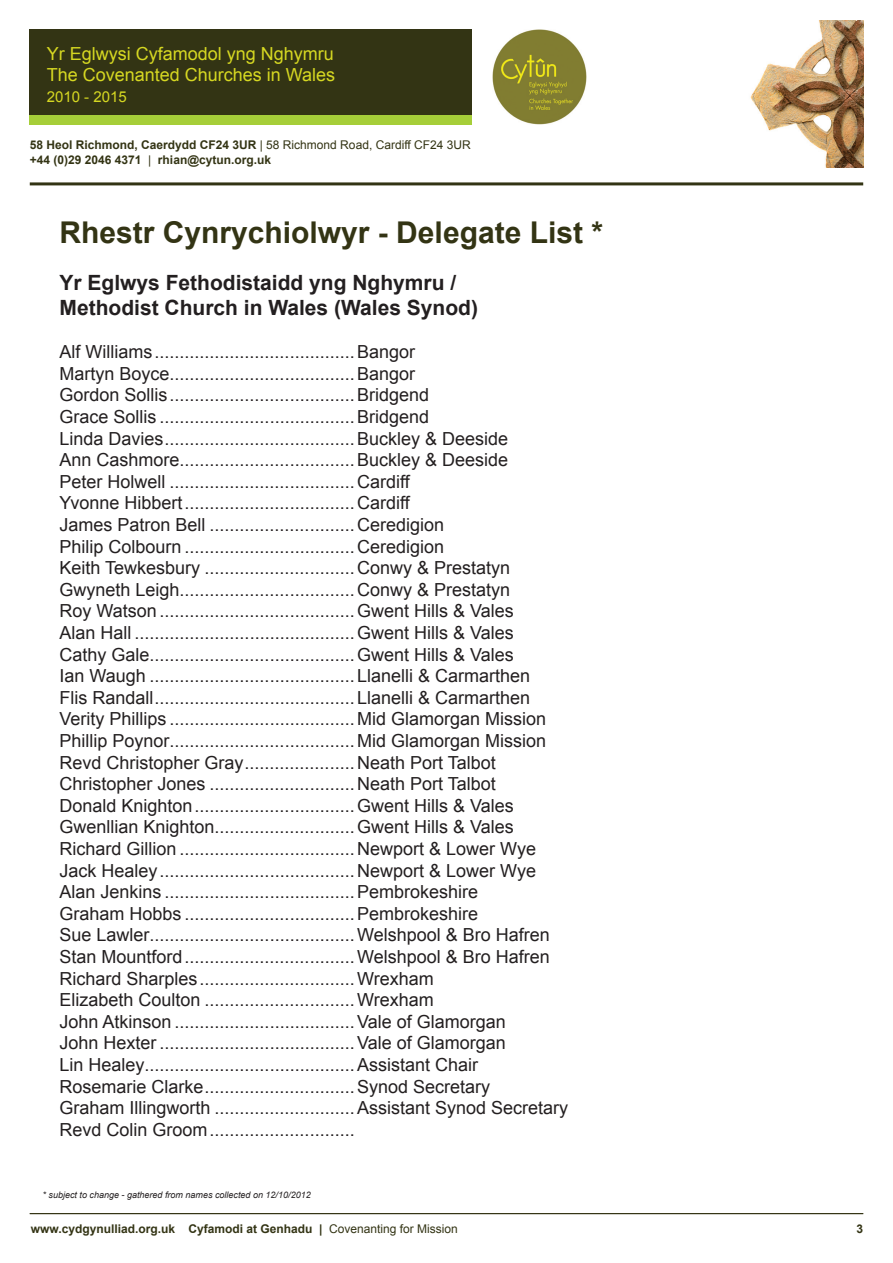
<style>
.page{position:relative;width:893px;height:1263px;background:#fff}
.page>*{position:absolute;margin:0;border:0;box-sizing:border-box;transform-origin:0 0}
.t1{font:700 30px "Arial";color:#333414}
.t2{font:700 21px/25.2px "Arial";color:#231f20}
.t3{font:18px/21.6px "Arial";color:#231f20}
.t4{font:18px/21.6px "Arial";color:#d6d822}
.t5{font:15px "Arial";color:#d6d822}
.t6{font:700 12px/14.4px "Arial";color:#333414}
.t7{font:italic 9px "Arial";color:#231f20}
.s1{font-weight:400}
</style>
<div class="page">
<img style="left:492px;top:30px;width:95px;height:94px">
<div style="left:30px;top:30px;width:442px;height:85px;background:#333414"></div>
<div style="left:30px;top:115px;width:442px;height:10px;background:#a6ce39"></div>
<hr style="left:30px;top:182px;width:833px;height:3px;background:#333414">
<img style="left:750px;top:20px;width:113px;height:148px">
<hr style="left:30px;top:1213px;width:833px;height:1px;background:#333414">
<p class="t4" style="left:47px;top:43px;width:290px">Yr Eglwysi Cyfamodol yng Nghymru<br>The Covenanted Churches in Wales</p>
<p class="t5" style="left:47px;top:87px;width:82px">2010 - 2015</p>
<p class="t6" style="left:30px;top:138px;width:443px">58 Heol Richmond, Caerdydd CF24 3UR <span class="s1">| 58 Richmond Road, Cardiff CF24 3UR </span>+44 (0)29 2046 4371 <span class="s1">|</span> rhian@cytun.org.uk</p>
<h1 class="t1" style="left:60px;top:213px;width:545px">Rhestr Cynrychiolwyr - Delegate List *</h1>
<p class="t2" style="left:60px;top:270px;width:420px">Yr Eglwys Fethodistaidd yng Nghymru /<br>Methodist Church in Wales (Wales Synod)</p>
<p class="t3" style="left:60px;top:341px;width:510px">Alf Williams........................................Bangor<br>Martyn Boyce.....................................Bangor<br>Gordon Sollis.....................................Bridgend<br>Grace Sollis .......................................Bridgend<br>Linda Davies......................................Buckley &amp; Deeside<br>Ann Cashmore...................................Buckley &amp; Deeside<br>Peter Holwell .....................................Cardiff<br>Yvonne Hibbert..................................Cardiff<br>James Patron Bell .............................Ceredigion<br>Philip Colbourn ..................................Ceredigion<br>Keith Tewkesbury ..............................Conwy &amp; Prestatyn Gwyneth Leigh...................................Conwy &amp; Prestatyn<br>Roy Watson .......................................Gwent Hills &amp; Vales<br>Alan Hall ............................................Gwent Hills &amp; Vales<br>Cathy Gale.........................................Gwent Hills &amp; Vales<br>Ian Waugh .........................................Llanelli &amp; Carmarthen<br>Flis Randall........................................Llanelli &amp; Carmarthen Verity Phillips .....................................Mid Glamorgan Mission Phillip Poynor.....................................Mid Glamorgan Mission Revd Christopher Gray......................Neath Port Talbot Christopher Jones .............................Neath Port Talbot<br>Donald Knighton................................Gwent Hills &amp; Vales Gwenllian Knighton............................Gwent Hills &amp; Vales Richard Gillion ...................................Newport &amp; Lower Wye Jack Healey.......................................Newport &amp; Lower Wye Alan Jenkins ......................................Pembrokeshire<br>Graham Hobbs ..................................Pembrokeshire<br>Sue Lawler.........................................Welshpool &amp; Bro Hafren Stan Mountford..................................Welshpool &amp; Bro Hafren Richard Sharples...............................Wrexham<br>Elizabeth Coulton ..............................Wrexham<br>John Atkinson ....................................Vale of Glamorgan<br>John Hexter .......................................Vale of Glamorgan<br>Lin Healey..........................................Assistant Chair Rosemarie Clarke..............................Synod Secretary<br>Graham Illingworth ............................Assistant Synod Secretary Revd Colin Groom.............................</p>
<p class="t7" style="left:43px;top:1189px;width:270px">* subject to change - gathered from names collected on 12/10/2012</p>
<p class="t6" style="left:31px;top:1222px;width:428px">www.cydgynulliad.org.uk Cyfamodi at Genhadu | <span class="s1">Covenanting for Mission</span></p>
</div>
